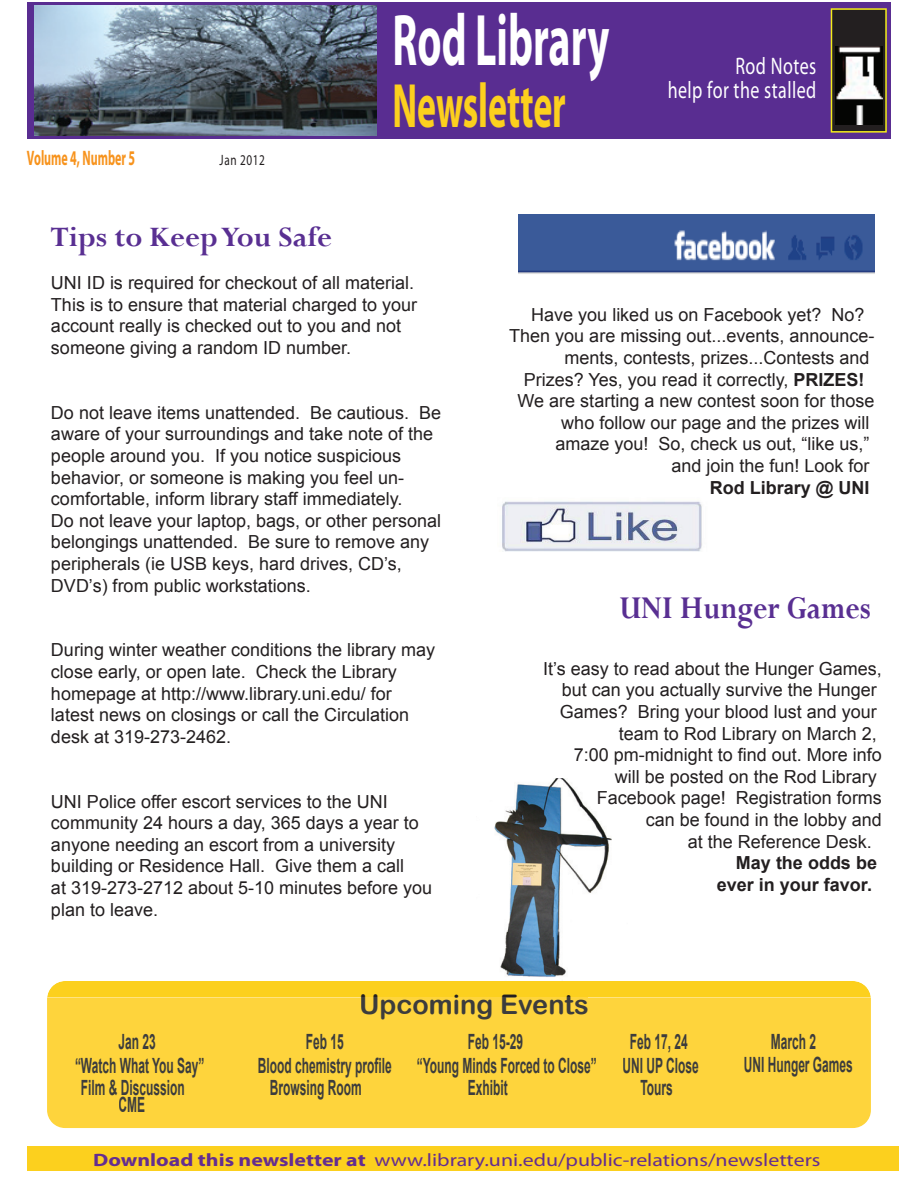
<style>
.page{position:relative;width:918px;height:1188px;background:#fff}
.page>*{position:absolute;margin:0;border:0;box-sizing:border-box;transform-origin:0 0}
.t1{font:700 73.5px "Myriad Pro";color:#fff;scale:.57 1}
.t2{font:700 63px "Myriad Pro";color:#fcd01e;scale:.57 1}
.t3{font:700 35.55px "Perpetua";color:#592f92;scale:.86 1}
.t4{font:700 31.5px "Perpetua";color:#592f92}
.t5{font:27px "Arial Rounded MT Bold";color:#3c3c3d}
.t6{font:24px/24px "Myriad Pro";letter-spacing:.025em;color:#fff;text-align:right;scale:.75 1}
.t7{font:700 21px/24.8px "Arial";color:#3c3c3d;text-align:center;scale:.57 1}
.t8{font:700 21px "Myriad Pro";color:#f7931d;scale:.57 1}
.t9{font:18px/21.6px "Arial";color:#231f20}
.t10{font:18px "Myriad Pro";color:#642d90;scale:1.21 1}
.t11{font:700 18px/21.6px "Arial";color:#231f20;text-align:right}
.t12{font:15px "Myriad Pro";letter-spacing:.05em;color:#231f20;scale:.75 1}
.s1{font-weight:700}
</style>
<div class="page">
<div style="left:27px;top:2px;width:864px;height:137px;background:#592d91"></div>
<svg style="left:831px;top:8px;width:56px;height:125px;background:#413c20"></svg>
<img style="left:35px;top:6px;width:341px;height:129px">
<svg style="left:47px;top:981px;width:824px;height:17px;background:#fcd125"></svg>
<img style="left:519px;top:214px;width:355px;height:60px">
<img style="left:502px;top:501px;width:200px;height:51px">
<img style="left:836px;top:46px;width:46px;height:78px">
<div style="left:27px;top:1147px;width:872px;height:24px;background:#fcd01e"></div>
<div style="left:47px;top:998px;width:824px;height:130px;background:#fed43c"></div>
<div style="left:361px;top:998px;width:227px;height:22px;background:#fed43c"></div>
<img style="left:307px;top:1033px;width:37px;height:16px">
<div style="left:259px;top:1058px;width:132px;height:20px;background:#fed43c"></div>
<div style="left:271px;top:1080px;width:90px;height:19px;background:#fed43c"></div>
<img style="left:469px;top:1033px;width:54px;height:16px">
<div style="left:418px;top:1058px;width:178px;height:20px;background:#fed43c"></div>
<img style="left:469px;top:1080px;width:39px;height:15px">
<img style="left:772px;top:1033px;width:44px;height:16px">
<div style="left:745px;top:1056px;width:107px;height:20px;background:#fed43c"></div>
<img style="left:631px;top:1033px;width:57px;height:19px">
<img style="left:623px;top:1058px;width:75px;height:16px">
<img style="left:641px;top:1080px;width:31px;height:15px">
<img style="left:119px;top:1033px;width:36px;height:16px">
<div style="left:76px;top:1058px;width:128px;height:20px;background:#fed43c"></div>
<div style="left:82px;top:1080px;width:102px;height:15px;background:#fed43c"></div>
<img style="left:119px;top:1096px;width:26px;height:16px">
<img style="left:476px;top:778px;width:152px;height:204px">
<svg style="left:615px;top:778px;width:13px;height:8px"></svg>
<img style="left:592px;top:791px;width:36px;height:17px">
<p class="t8" style="left:27px;top:151px;width:191px">Volume 4, Number 5</p>
<p class="t12" style="left:220px;top:155px;width:62px">Jan 2012</p>
<h1 class="t1" style="left:393px;top:13px;width:382px">Rod Library</h1>
<h2 class="t2" style="left:393px;top:82px;width:306px">Newsletter</h2>
<h3 class="t6" style="left:668px;top:56px;width:200px">Rod Notes<br>help for the stalled</h3>
<h3 class="t4" style="left:51px;top:222px;width:283px">Tips to Keep You Safe</h3>
<p class="t9" style="left:51px;top:274px;width:368px">UNI ID is required for checkout of all material.<br>This is to ensure that material charged to your account really is checked out to you and not someone giving a random ID number.</p>
<p class="t9" style="left:51px;top:403px;width:392px">Do not leave items unattended. Be cautious. Be aware of your surroundings and take note of the people around you. If you notice suspicious behavior, or someone is making you feel un&shy;comfortable, inform library staff immediately.<br>Do not leave your laptop, bags, or other personal belongings unattended. Be sure to remove any peripherals (ie USB keys, hard drives, CD’s, DVD’s) from public workstations.</p>
<p class="t9" style="left:51px;top:641px;width:386px">During winter weather conditions the library may close early, or open late. Check the Library homepage at http://www.library.uni.edu/ for latest news on closings or call the Circulation desk at 319-273-2462.</p>
<p class="t9" style="left:51px;top:792px;width:383px">UNI Police offer escort services to the UNI community 24 hours a day, 365 days a year to anyone needing an escort from a university building or Residence Hall. Give them a call<br>at 319-273-2712 about 5-10 minutes before you plan to leave.</p>
<p class="t9" style="left:531px;top:305px;width:335px">Have you liked us on Facebook yet? No?</p>
<p class="t9" style="left:509px;top:327px;width:367px">Then you are missing out...events, announce-</p>
<p class="t9" style="left:564px;top:348px;width:307px">ments, contests, prizes...Contests and</p>
<p class="t9" style="left:524px;top:370px;width:342px">Prizes? Yes, you read it correctly, <span class="s1">PRIZES!</span></p>
<p class="t9" style="left:518px;top:392px;width:358px">We are starting a new contest soon for those</p>
<p class="t9" style="left:561px;top:413px;width:310px">who follow our page and the prizes will</p>
<p class="t9" style="left:555px;top:435px;width:316px">amaze you! So, check us out, “like us,”</p>
<p class="t9" style="left:671px;top:456px;width:200px">and join the fun! Look for</p>
<p class="t11" style="left:710px;top:478px;width:161px">Rod Library @ UNI</p>
<h3 class="t3" style="left:620px;top:591px;width:294px">UNI Hunger Games</h3>
<p class="t9" style="left:543px;top:659px;width:340px">It’s easy to read about the Hunger Games,</p>
<p class="t9" style="left:562px;top:681px;width:317px">but can you actually survive the Hunger</p>
<p class="t9" style="left:560px;top:702px;width:319px">Games? Bring your blood lust and your</p>
<p class="t9" style="left:619px;top:724px;width:260px">team to Rod Library on March 2,</p>
<p class="t9" style="left:574px;top:746px;width:310px">7:00 pm-midnight to find out. More info</p>
<p class="t9" style="left:615px;top:767px;width:264px">will be posted on the Rod Library</p>
<p class="t9" style="left:597px;top:789px;width:287px">Facebook page! Registration forms</p>
<p class="t9" style="left:646px;top:810px;width:238px">can be found in the lobby and</p>
<p class="t9" style="left:688px;top:832px;width:186px">at the Reference Desk.</p>
<p class="t11" style="left:717px;top:854px;width:162px">May the odds be ever in your favor.</p>
<p class="t7" style="left:75px;top:1031px;width:229px">Jan 23<br>“Watch What You Say”</p>
<p class="t7" style="left:81px;top:1081px;width:184px;line-height:16.5px">Film &amp; Discussion<br>CME</p>
<h3 class="t5" style="left:359px;top:994px;width:231px">Upcoming Events</h3>
<p class="t7" style="left:258px;top:1031px;width:236px">Feb 15<br>Blood chemistry profile</p>
<p class="t7" style="left:270px;top:1077px;width:163px">Browsing Room</p>
<p class="t7" style="left:417px;top:1031px;width:317px;text-align:left;text-indent:51px">Feb 15-29<br>“Young Minds Forced to Close”</p>
<p class="t7" style="left:468px;top:1077px;width:72px">Exhibit</p>
<p class="t7" style="left:622px;top:1031px;width:135px">Feb 17, 24<br>UNI UP Close</p>
<p class="t7" style="left:640px;top:1077px;width:58px">Tours</p>
<p class="t7" style="left:744px;top:1031px;width:193px;line-height:23.2px">March 2<br>UNI Hunger Games</p>
<p class="t10" style="left:93px;top:1153px;width:603px"><span class="s1">Download this newsletter at</span> www.library.uni.edu/public-relations/newsletters</p>
</div>
